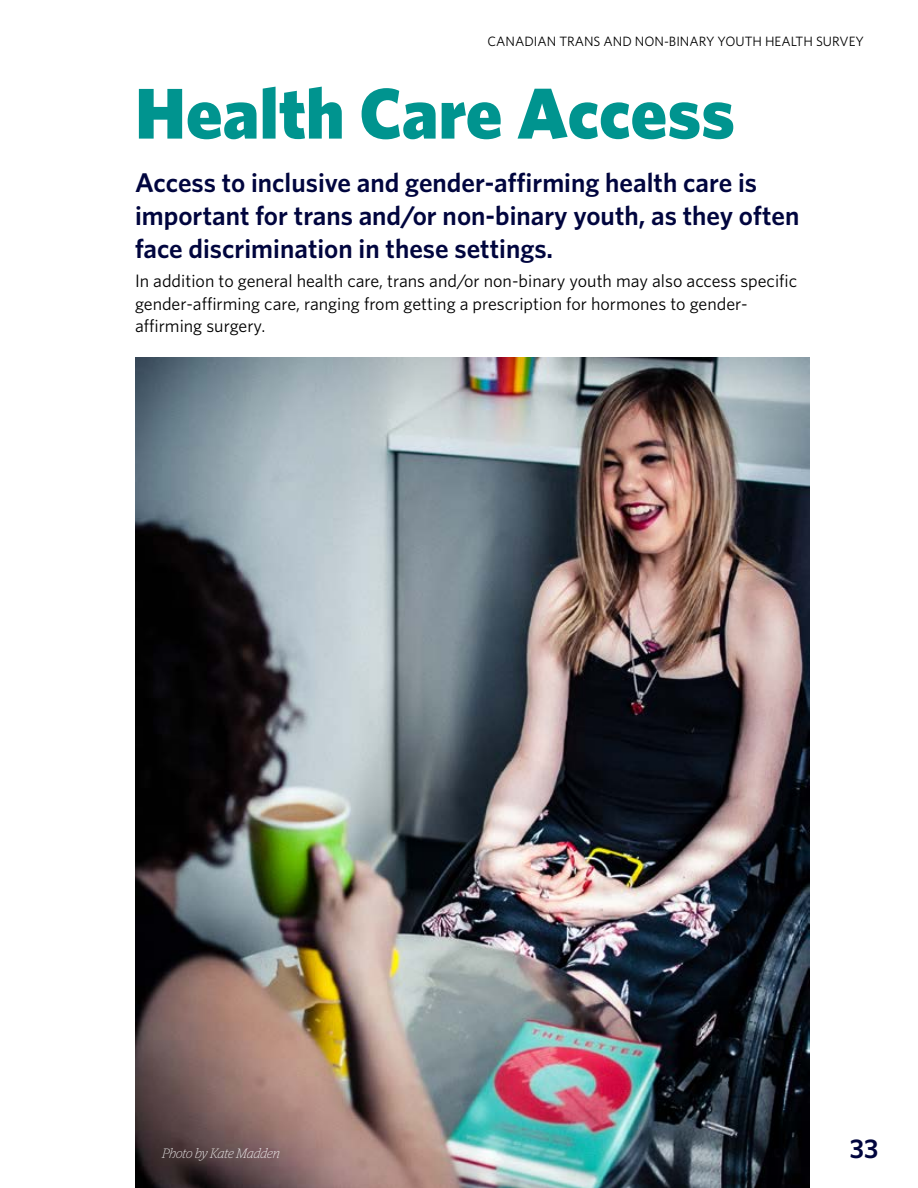
<style>
.page{position:relative;width:918px;height:1188px;background:#fff}
.page>*{position:absolute;margin:0;border:0;box-sizing:border-box;transform-origin:0 0}
.t1{font:900 72px "Whitney";color:#00948f}
.t2{font:600 27px/33px "Whitney";color:#00053e}
.t3{font:18px/22.5px "Whitney";color:#000}
.t4{font:13.5px "Whitney";color:#000}
.t5{font:italic 100 13.5px "Guardian Egyp";color:#fff}
</style>
<div class="page">
<img style="left:135px;top:358px;width:675px;height:830px">
<p class="t4" style="left:488px;top:32px;width:378px">CANADIAN TRANS AND NON-BINARY YOUTH HEALTH SURVEY</p>
<h1 class="t1" style="left:135px;top:65px;width:602px">Health Care Access</h1>
<h2 class="t2" style="left:135px;top:165px;width:666px">Access to inclusive and gender-affirming health care is important for trans and/or non-binary youth, as they often face discrimination in these settings.</h2>
<p class="t3" style="left:135px;top:269px;width:664px">In addition to general health care, trans and/or non-binary youth may also access specific gender-affirming care, ranging from getting a prescription for hormones to gender&shy;affirming surgery.</p>
<p class="t5" style="left:162px;top:1145px;width:119px">Photo by Kate Madden</p>
<h2 class="t2" style="left:850px;top:1132px;width:30px">33</h2>
</div>
